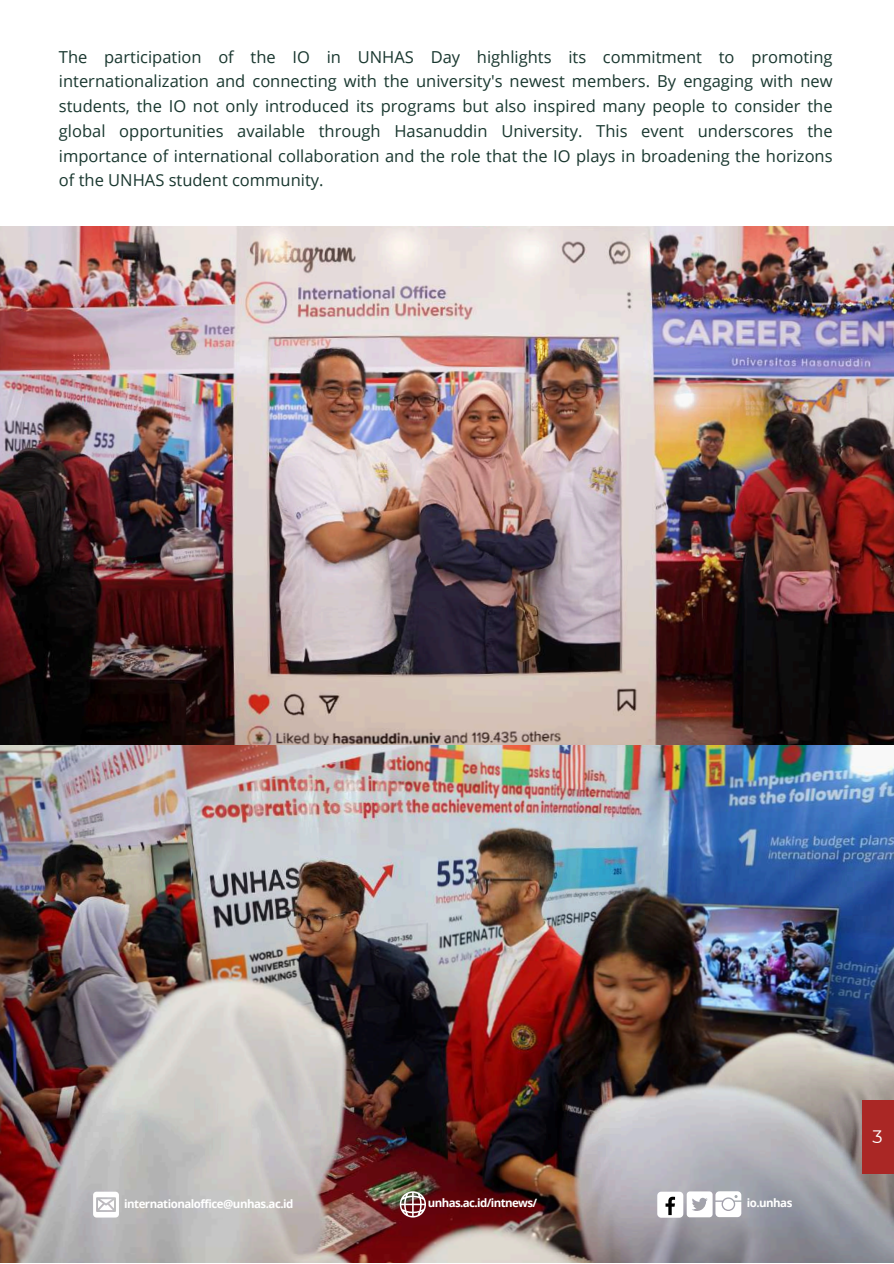
<style>
.page{position:relative;width:894px;height:1264px;background:#fff}
.page>*{position:absolute;margin:0;border:0;box-sizing:border-box;transform-origin:0 0}
.t1{font:18px "Montserrat";color:#fff}
.t2{font:16.5px/24.8px "Open Sans";color:#19372f;text-align:justify}
.t3{font:700 11.55px "Open Sans";letter-spacing:-.045em;color:#fff}
</style>
<div class="page">
<img style="left:0;top:227px;width:893px;height:1035px">
<div style="left:861px;top:1100px;width:32px;height:74px;background:#aa2725"></div>
<div style="left:657px;top:1191px;width:26px;height:26px;background:#fff;border-radius:4px"></div>
<svg style="left:665px;top:1196px;width:9px;height:19px"></svg>
<svg style="left:686px;top:1191px;width:55px;height:26px"></svg>
<svg style="left:399px;top:1191px;width:26px;height:26px"></svg>
<svg style="left:93px;top:1191px;width:26px;height:26px"></svg>
<p class="t2" style="left:59px;top:44px;width:775px">The participation of the IO in UNHAS Day highlights its commitment to promoting internationalization and connecting with the university's newest members. By engaging with new students, the IO not only introduced its programs but also inspired many people to consider the global opportunities available through Hasanuddin University. This event underscores the importance of international collaboration and the role that the IO plays in broadening the horizons of the UNHAS student community.</p>
<p class="t3" style="left:124px;top:1195px;width:171px">internationaloffice@unhas.ac.id</p>
<p class="t3" style="left:428px;top:1194px;width:111px">unhas.ac.id/intnews/</p>
<p class="t3" style="left:746px;top:1194px;width:47px">io.unhas</p>
<p class="t1" style="left:872px;top:1125px;width:12px">3</p>
</div>
